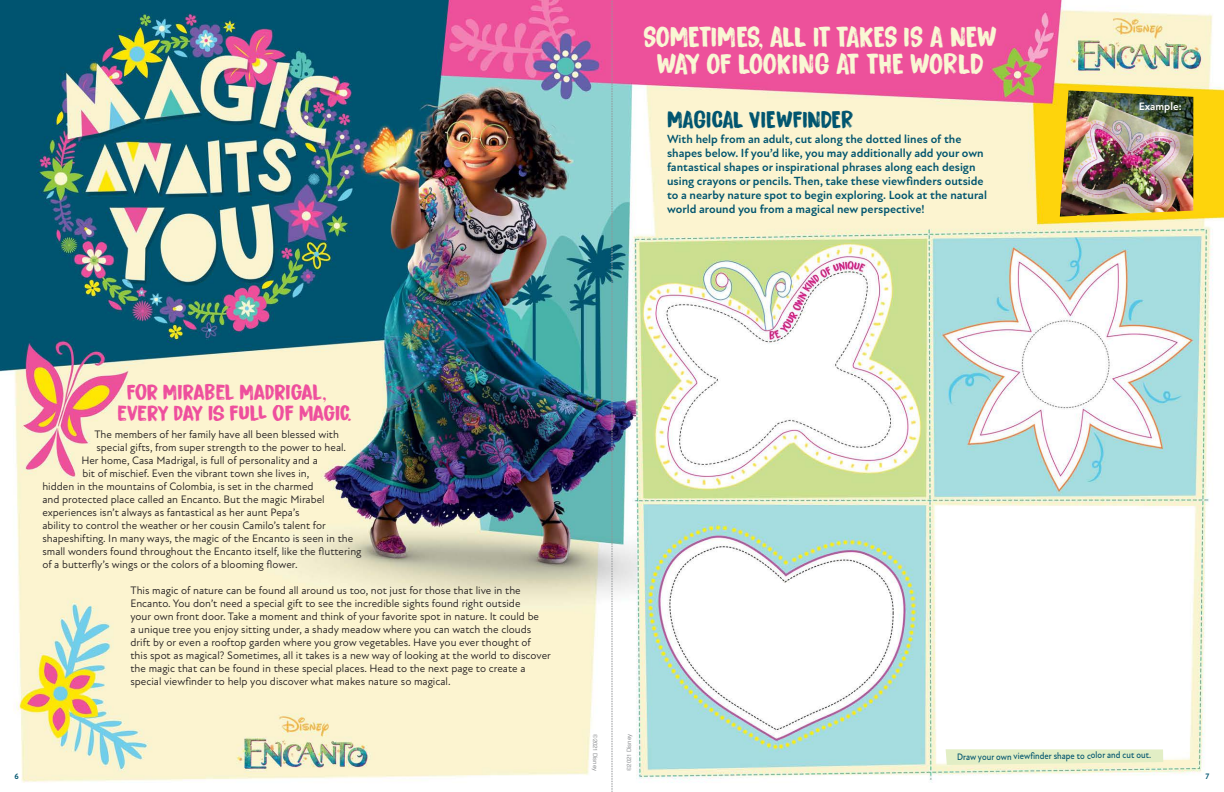
<style>
.page{position:relative;width:1224px;height:792px;background:#fff}
.page>*{position:absolute;margin:0;border:0;box-sizing:border-box;transform-origin:0 0}
.PULLQUOTE{font:30px/26.5px "Bitterbrush";letter-spacing:-.04em;color:#f9f7d4;text-align:center}
.ACTIVITY_TITLE{font:25px "Bitterbrush";letter-spacing:-.01em;color:#01556f}
.INTRO_LEAD-IN{font:23px/21px "Bitterbrush";letter-spacing:-.03em;color:#ee4f9d}
.ACTIVITY_LEAD_IN{font:700 12px/14px "Atten New";color:#01556f}
.INTRO{font:11px/13px "Atten New";color:#231f20}
.ACTIVITY_DIRECTIONSS{font:700 11px "Atten New";color:#fff}
.ACTIVITY_FINE_PRINT{font:500 9.5px "Atten New";color:#01556f;scale:.9 1}
.t1{font:700 8px "Atten New";color:#01556f}
.t2{font:6px "Helvetica";color:#939598}
</style>
<div class="page">
<img style="left:0;top:0;width:1224px;height:792px">
<p class="PULLQUOTE" style="left:643px;top:21px;width:356px">SOMETIMES, ALL IT TAKES IS A NEW<br>WAY OF LOOKING AT THE WORLD</p>
<p class="ACTIVITY_TITLE" style="left:667px;top:100px;width:188px">MAGICAL VIEWFINDER</p>
<p class="ACTIVITY_LEAD_IN" style="left:667px;top:132px;width:321px">With help from an adult, cut along the dotted lines of the shapes below. If you’d like, you may additionally add your own fantastical shapes or inspirational phrases along each design using crayons or pencils. Then, take these viewfinders outside to a nearby nature spot to begin exploring. Look at the natural world around you from a magical new perspective!</p>
<p class="ACTIVITY_DIRECTIONSS" style="left:1139px;top:100px;width:44px">Example:</p>
<p class="INTRO_LEAD-IN" style="left:117px;top:380px;width:236px;text-indent:9px">FOR MIRABEL MADRIGAL,<br>EVERY DAY IS FULL OF MAGIC.</p>
<p class="INTRO" style="left:94px;top:428px;width:246px">The members of her family have all been blessed with</p>
<p class="INTRO" style="left:96px;top:441px;width:251px">special gifts, from super strength to the power to heal.</p>
<p class="INTRO" style="left:81px;top:454px;width:238px">Her home, Casa Madrigal, is full of personality and a</p>
<p class="INTRO" style="left:82px;top:467px;width:229px">bit of mischief. Even the vibrant town she lives in,</p>
<p class="INTRO" style="left:42px;top:480px;width:273px">hidden in the mountains of Colombia, is set in the charmed</p>
<p class="INTRO" style="left:42px;top:493px;width:284px">and protected place called an Encanto. But the magic Mirabel</p>
<p class="INTRO" style="left:42px;top:506px;width:259px">experiences isn’t always as fantastical as her aunt Pepa’s</p>
<p class="INTRO" style="left:42px;top:519px;width:285px">ability to control the weather or her cousin Camilo’s talent for</p>
<p class="INTRO" style="left:42px;top:532px;width:312px">shapeshifting. In many ways, the magic of the Encanto is seen in the</p>
<p class="INTRO" style="left:42px;top:545px;width:321px">small wonders found throughout the Encanto itself, like the fluttering</p>
<p class="INTRO" style="left:42px;top:558px;width:257px">of a butterfly’s wings or the colors of a blooming flower.</p>
<p class="INTRO" style="left:130px;top:584px;width:422px">This magic of nature can be found all around us too, not just for those that live in the Encanto. You don’t need a special gift to see the incredible sights found right outside<br>your own front door. Take a moment and think of your favorite spot in nature. It could be<br>a unique tree you enjoy sitting under, a shady meadow where you can watch the clouds drift by or even a rooftop garden where you grow vegetables. Have you ever thought of<br>this spot as magical? Sometimes, all it takes is a new way of looking at the world to discover the magic that can be found in these special places. Head to the next page to create a special viewfinder to help you discover what makes nature so magical.</p>
<p class="t2" style="left:600px;top:734px;width:38px;rotate:90deg">©2021 Disney</p>
<p class="t2" style="left:624px;top:771px;width:38px;rotate:-90deg">©2021 Disney</p>
<p class="ACTIVITY_FINE_PRINT" style="left:957px;top:752px;width:217px;rotate:-1deg">Draw your own viewfi nder shape to color and cut out.</p>
<p class="t1" style="left:14px;top:771px;width:6px">6</p>
<p class="t1" style="left:1206px;top:771px;width:5px">7</p>
</div>
